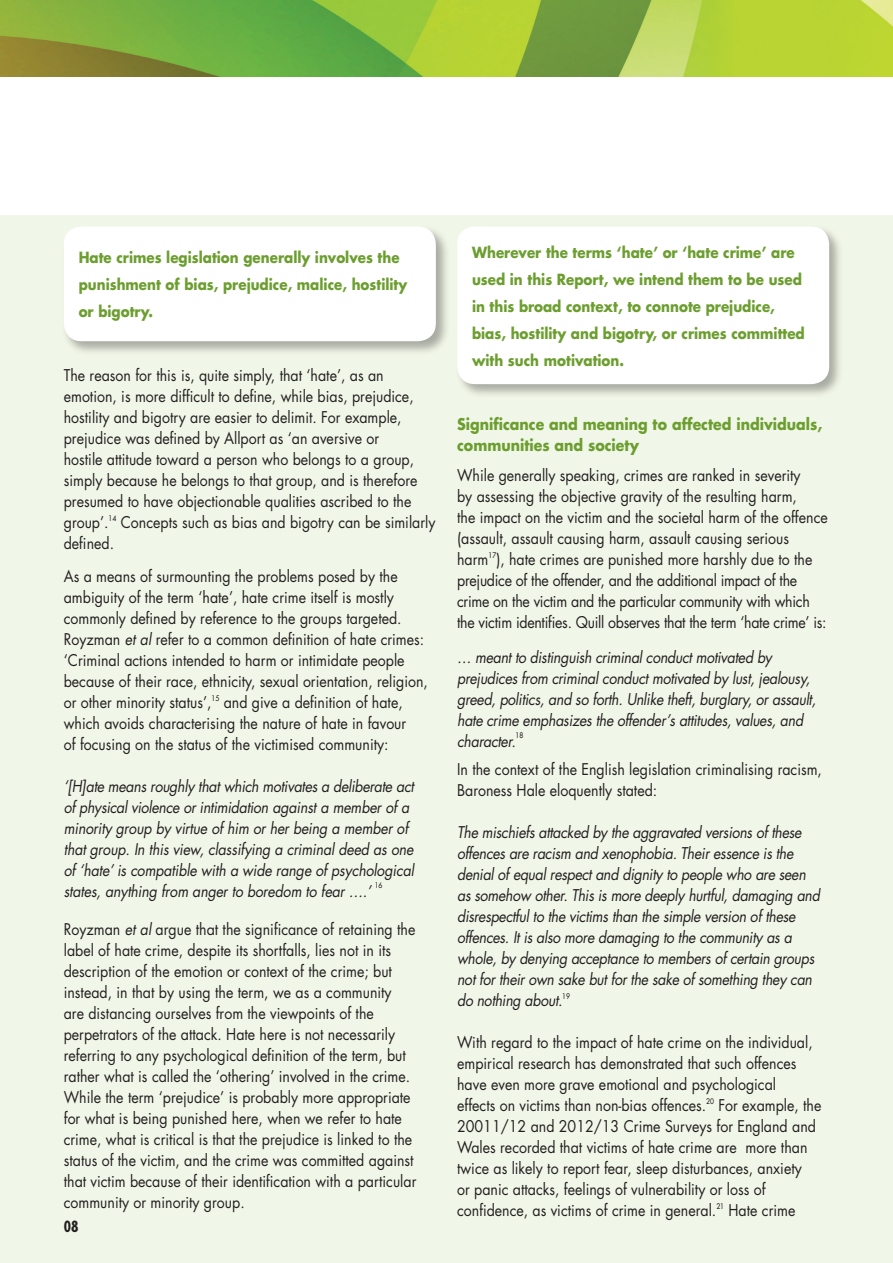
<style>
.page{position:relative;width:893px;height:1263px;background:#fff}
.page>*{position:absolute;margin:0;border:0;box-sizing:border-box;transform-origin:0 0}
.t1{font:15.75px/21px "Futura";color:#231f20;scale:.9 1}
.t2{font:italic 15.75px/21px "Futura";letter-spacing:-.02em;color:#231f20;scale:.9 1}
.t3{font:15.75px/21px "Futura";letter-spacing:-.02em;color:#231f20;scale:.9 1}
.t4{font:700 15.75px/21px "Futura";color:#6c9e2f;scale:.9 1}
.t5{font:700 15px/27px "Futura";color:#6c9e2f;scale:.9 1}
.t6{font:700 condensed 15px "Futura";color:#231f20}
.t7{font:7.5px "Futura";color:#231f20;scale:.9 1}
.s1{font-style:italic}
</style>
<div class="page">
<div style="left:0;top:215px;width:893px;height:1048px;background:#f1f7e8"></div>
<img style="left:0;top:0;width:893px;height:76px">
<div style="left:62px;top:224px;width:388px;height:132px;background:#231f20;opacity:.35"></div>
<div style="left:64px;top:226px;width:372px;height:115px;background:#fff;border-radius:18px"></div>
<div style="left:455px;top:224px;width:389px;height:174px;background:#231f20;opacity:.35"></div>
<div style="left:457px;top:226px;width:372px;height:158px;background:#fff;border-radius:18px"></div>
<p class="t5" style="left:79px;top:244px;width:367px">Hate crimes legislation generally involves the punishment of bias, prejudice, malice, hostility or bigotry.</p>
<p class="t5" style="left:472px;top:238px;width:371px">Wherever the terms ‘hate’ or ‘hate crime’ are used in this Report, we intend them to be used in this broad context, to connote prejudice, bias, hostility and bigotry, or crimes committed with such motivation.</p>
<p class="t1" style="left:64px;top:365px;width:395px">The reason for this is, quite simply, that ‘hate’, as an emotion, is more difficult to define, while bias, prejudice, hostility and bigotry are easier to delimit. For example, prejudice was defined by Allport as ‘an aversive or hostile attitude toward a person who belongs to a group, simply because he belongs to that group, and is therefore presumed to have objectionable qualities ascribed to the group’.</p>
<p class="t7" style="left:109px;top:513px;width:10px">14</p>
<p class="t1" style="left:121px;top:512px;width:351px">Concepts such as bias and bigotry can be similarly</p>
<p class="t1" style="left:64px;top:527px;width:372px;line-height:33px">defined.<br>As a means of surmounting the problems posed by the</p>
<p class="t1" style="left:64px;top:587px;width:406px">ambiguity of the term ‘hate’, hate crime itself is mostly commonly defined by reference to the groups targeted.<br>Royzman <span class="s1">et al</span> refer to a common definition of hate crimes: ‘Criminal actions intended to harm or intimidate people because of their race, ethnicity, sexual orientation, religion, or other minority status’,</p>
<p class="t1" style="left:64px;top:692px;width:382px;text-indent:160px">and give a definition of hate, which avoids characterising the nature of hate in favour of focusing on the status of the victimised community:</p>
<p class="t2" style="left:64px;top:776px;width:391px">‘[H]ate means roughly that which motivates a deliberate act of physical violence or intimidation against a member of a minority group by virtue of him or her being a member of that group. In this view, classifying a criminal deed as one of ‘hate’ is compatible with a wide range of psychological states, anything from anger to boredom to fear ….’</p>
<p class="t7" style="left:212px;top:693px;width:10px">15</p>
<p class="t7" style="left:375px;top:881px;width:10px">16</p>
<p class="t1" style="left:64px;top:918px;width:393px">Royzman <span class="s1">et al</span> argue that the significance of retaining the label of hate crime, despite its shortfalls, lies not in its description of the emotion or context of the crime; but instead, in that by using the term, we as a community<br>are distancing ourselves from the viewpoints of the perpetrators of the attack. Hate here is not necessarily referring to any psychological definition of the term, but rather what is called the ‘othering’ involved in the crime.<br>While the term ‘prejudice’ is probably more appropriate for what is being punished here, when we refer to hate crime, what is critical is that the prejudice is linked to the status of the victim, and the crime was committed against that victim because of their identification with a particular community or minority group.</p>
<p class="t6" style="left:64px;top:1217px;width:16px">08</p>
<p class="t4" style="left:457px;top:413px;width:407px">Significance and meaning to affected individuals, communities and society</p>
<p class="t1" style="left:457px;top:464px;width:413px">While generally speaking, crimes are ranked in severity<br>by assessing the objective gravity of the resulting harm,<br>the impact on the victim and the societal harm of the offence (assault, assault causing harm, assault causing serious<br>harm</p>
<p class="t7" style="left:488px;top:550px;width:10px">17</p>
<p class="t3" style="left:457px;top:548px;width:412px;text-indent:39px">), hate crimes are punished more harshly due to the prejudice of the offender, and the additional impact of the crime on the victim and the particular community with which the victim identifies. Quill observes that the term ‘hate crime’ is:</p>
<p class="t2" style="left:457px;top:646px;width:400px">… meant to distinguish criminal conduct motivated by prejudices from criminal conduct motivated by lust, jealousy, greed, politics, and so forth. Unlike theft, burglary, or assault, hate crime emphasizes the offender’s attitudes, values, and character.</p>
<p class="t7" style="left:515px;top:730px;width:10px">18</p>
<p class="t1" style="left:457px;top:758px;width:407px">In the context of the English legislation criminalising racism,<br>Baroness Hale eloquently stated:</p>
<p class="t2" style="left:457px;top:821px;width:405px">The mischiefs attacked by the aggravated versions of these offences are racism and xenophobia. Their essence is the denial of equal respect and dignity to people who are seen as somehow other. This is more deeply hurtful, damaging and disrespectful to the victims than the simple version of these offences. It is also more damaging to the community as a whole, by denying acceptance to members of certain groups not for their own sake but for the sake of something they can do nothing about.</p>
<p class="t7" style="left:562px;top:991px;width:10px">19</p>
<p class="t1" style="left:457px;top:1031px;width:397px">With regard to the impact of hate crime on the individual, empirical research has demonstrated that such offences have even more grave emotional and psychological effects on victims than non-bias offences.</p>
<p class="t7" style="left:706px;top:1096px;width:10px">20</p>
<p class="t1" style="left:457px;top:1094px;width:406px;text-indent:261px">For example, the 20011/12 and 2012/13 Crime Surveys for England and Wales recorded that victims of hate crime are more than twice as likely to report fear, sleep disturbances, anxiety<br>or panic attacks, feelings of vulnerability or loss of confidence, as victims of crime in general.</p>
<p class="t7" style="left:716px;top:1201px;width:10px">21</p>
<p class="t1" style="left:728px;top:1199px;width:76px">Hate crime</p>
</div>
